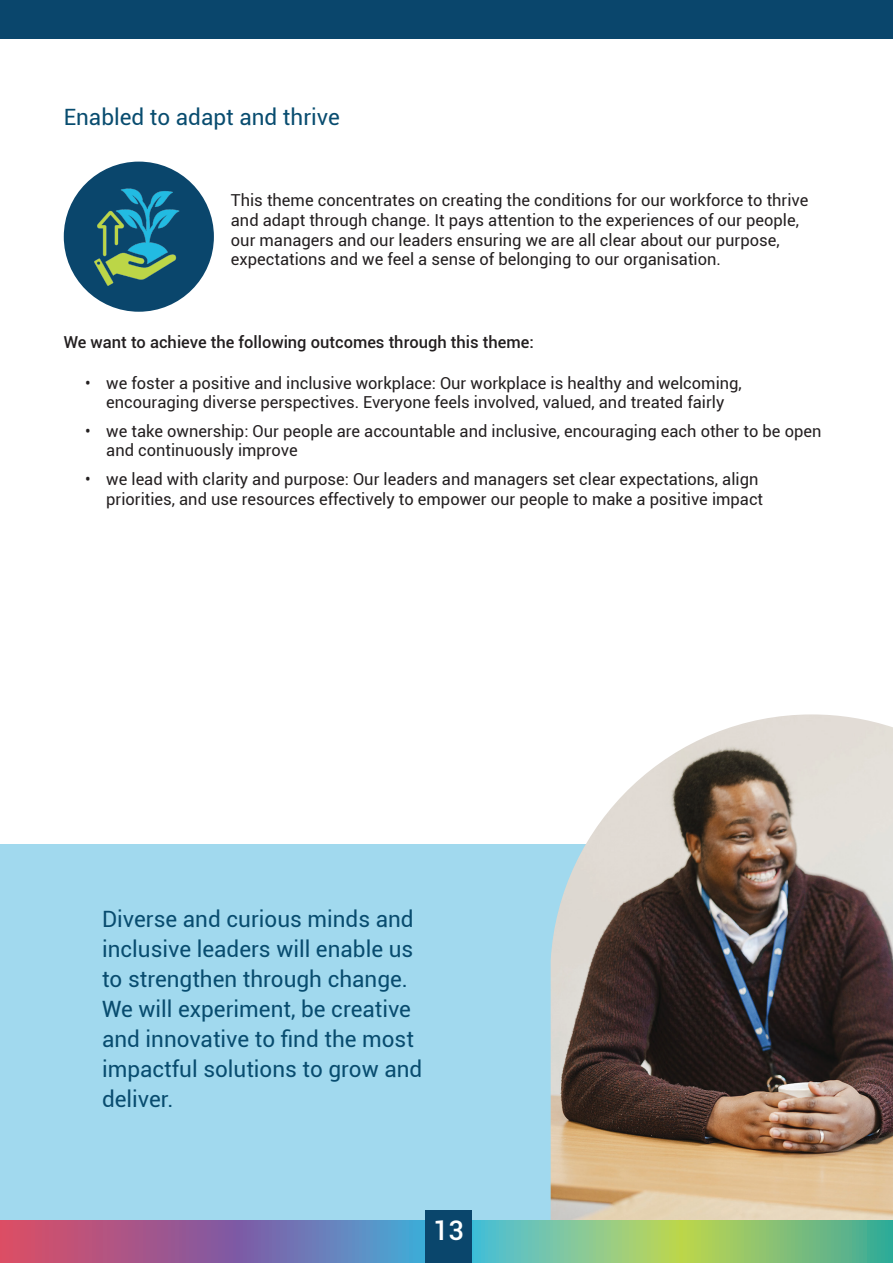
<style>
.page{position:relative;width:893px;height:1263px;background:#fff}
.page>*{position:absolute;margin:0;border:0;box-sizing:border-box;transform-origin:0 0}
.t1{font:500 27px "Roboto";color:#fff}
.t2{font:22.5px/30px "Roboto";color:#084c6f}
.t3{font:16.5px/19.8px "Roboto";color:#231f20}
.t4{font:500 16.5px "Roboto";color:#231f20}
</style>
<div class="page">
<div style="left:0;top:0;width:893px;height:38px;background:#0a466c"></div>
<div style="left:0;top:844px;width:893px;height:381px;background:#a1d9ee"></div>
<img style="left:551px;top:714px;width:342px;height:506px">
<img style="left:64px;top:162px;width:150px;height:150px;border-radius:75px">
<svg style="left:0;top:1220px;width:893px;height:43px;background:#889591"></svg>
<div style="left:425px;top:1210px;width:47px;height:53px;background:#0a466c"></div>
<h2 class="t2" style="left:64px;top:101px;width:278px">Enabled to adapt and thrive</h2>
<p class="t3" style="left:231px;top:190px;width:579px">This theme concentrates on creating the conditions for our workforce to thrive and adapt through change. It pays attention to the experiences of our people, our managers and our leaders ensuring we are all clear about our purpose, expectations and we feel a sense of belonging to our organisation.</p>
<p class="t4" style="left:64px;top:330px;width:472px">We want to achieve the following outcomes through this theme:</p>
<p class="t3" style="left:85px;top:372px;width:658px;text-align:center">• we foster a positive and inclusive workplace: Our workplace is healthy and welcoming, encouraging diverse perspectives. Everyone feels involved, valued, and treated fairly</p>
<p class="t3" style="left:106px;top:420px;width:717px;text-indent:-21px">• we take ownership: Our people are accountable and inclusive, encouraging each other to be open and continuously improve</p>
<p class="t3" style="left:85px;top:468px;width:680px;text-align:right">• we lead with clarity and purpose: Our leaders and managers set clear expectations, align priorities, and use resources effectively to empower our people to make a positive impact</p>
<h2 class="t2" style="left:102px;top:903px;width:322px">Diverse and curious minds and inclusive leaders will enable us to strengthen through change.<br>We will experiment, be creative and innovative to find the most impactful solutions to grow and deliver.</h2>
<h1 class="t1" style="left:433px;top:1212px;width:32px">13</h1>
</div>
